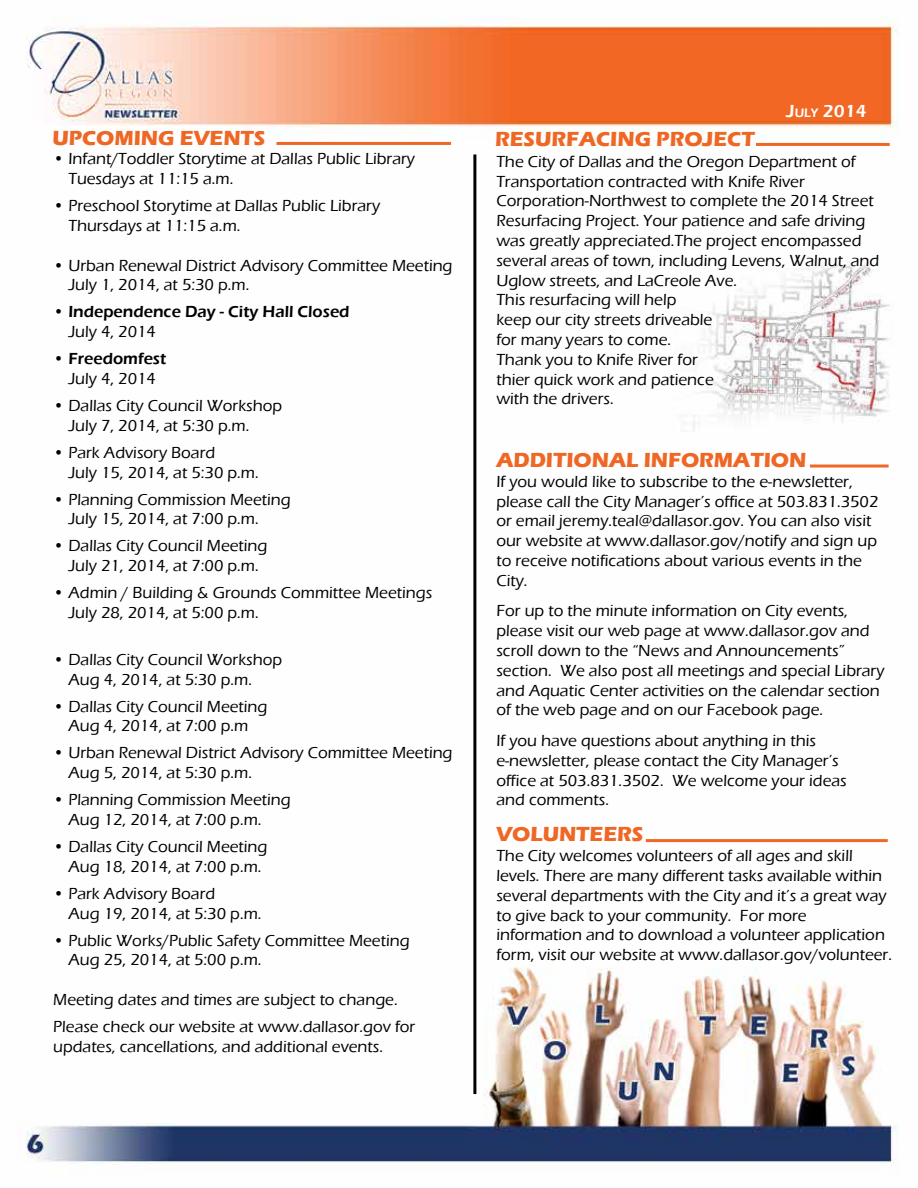
<style>
.page{position:relative;width:918px;height:1188px;background:#fff}
.page>*{position:absolute;margin:0;border:0;box-sizing:border-box;transform-origin:0 0}
.t1{font:700 21px "Eras ITC";color:#ef6724}
.t2{font:600 18px "Eras ITC";color:#fff}
.t3{font:500 16.5px/19.8px "Eras ITC";color:#000}
.t4{font:600 16.5px "Eras ITC";color:#000}
.s1{font-size:12.6px}
.s2{color:#fff}
.s3{font-weight:500}
</style>
<div class="page">
<img style="left:24px;top:17px;width:875px;height:1158px">
<hr style="left:276px;top:142px;width:175px;height:3px;background:#ef6724">
<hr style="left:756px;top:143px;width:134px;height:3px;background:#ef6724">
<hr style="left:473px;top:154px;width:3px;height:940px;background:#000">
<hr style="left:810px;top:465px;width:79px;height:3px;background:#ef6724">
<hr style="left:646px;top:839px;width:242px;height:3px;background:#ef6724">
<p class="t2" style="left:786px;top:101px;width:82px">J<span class="s1">uly</span> 2014</p>
<p class="t1" style="left:52px;top:126px;width:215px">UPCOMING EVENTS</p>
<p class="t1" style="left:495px;top:127px;width:261px">RESURFACING PROJECT</p>
<p class="t3" style="left:53px;top:149px;width:363px">• Infant/Toddler Storytime at Dallas Public Library</p>
<p class="t3" style="left:53px;top:169px;width:182px"><span class="s2">•</span> Tuesdays at 11:15 a.m.</p>
<p class="t3" style="left:53px;top:196px;width:328px">• Preschool Storytime at Dallas Public Library</p>
<p class="t3" style="left:53px;top:216px;width:189px"><span class="s2">•</span> Thursdays at 11:15 a.m.</p>
<p class="t3" style="left:53px;top:255px;width:401px">• Urban Renewal District Advisory Committee Meeting</p>
<p class="t3" style="left:53px;top:275px;width:198px"><span class="s2">•</span> July 1, 2014, at 5:30 p.m.</p>
<p class="t4" style="left:53px;top:303px;width:298px"><span class="s3">•</span> Independence Day - City Hall Closed</p>
<p class="t3" style="left:53px;top:322px;width:104px"><span class="s2">•</span> July 4, 2014</p>
<p class="t4" style="left:53px;top:349px;width:115px"><span class="s3">•</span> Freedomfest</p>
<p class="t3" style="left:53px;top:369px;width:104px"><span class="s2">•</span> July 4, 2014</p>
<p class="t3" style="left:53px;top:396px;width:231px">• Dallas City Council Workshop</p>
<p class="t3" style="left:53px;top:416px;width:198px"><span class="s2">•</span> July 7, 2014, at 5:30 p.m.</p>
<p class="t3" style="left:53px;top:443px;width:164px">• Park Advisory Board</p>
<p class="t3" style="left:53px;top:462px;width:207px"><span class="s2">•</span> July 15, 2014, at 5:30 p.m.</p>
<p class="t3" style="left:53px;top:489px;width:239px">• Planning Commission Meeting</p>
<p class="t3" style="left:53px;top:509px;width:207px"><span class="s2">•</span> July 15, 2014, at 7:00 p.m.</p>
<p class="t3" style="left:53px;top:536px;width:216px">• Dallas City Council Meeting</p>
<p class="t3" style="left:53px;top:556px;width:207px"><span class="s2">•</span> July 21, 2014, at 7:00 p.m.</p>
<p class="t3" style="left:53px;top:583px;width:381px">• Admin / Building &amp; Grounds Committee Meetings</p>
<p class="t3" style="left:53px;top:603px;width:207px"><span class="s2">•</span> July 28, 2014, at 5:00 p.m.</p>
<p class="t3" style="left:53px;top:650px;width:231px">• Dallas City Council Workshop</p>
<p class="t3" style="left:53px;top:669px;width:200px"><span class="s2">•</span> Aug 4, 2014, at 5:30 p.m.</p>
<p class="t3" style="left:53px;top:696px;width:216px">• Dallas City Council Meeting</p>
<p class="t3" style="left:53px;top:716px;width:197px"><span class="s2">•</span> Aug 4, 2014, at 7:00 p.m</p>
<p class="t3" style="left:53px;top:743px;width:401px">• Urban Renewal District Advisory Committee Meeting</p>
<p class="t3" style="left:53px;top:763px;width:200px"><span class="s2">•</span> Aug 5, 2014, at 5:30 p.m.</p>
<p class="t3" style="left:53px;top:790px;width:239px">• Planning Commission Meeting</p>
<p class="t3" style="left:53px;top:810px;width:210px"><span class="s2">•</span> Aug 12, 2014, at 7:00 p.m.</p>
<p class="t3" style="left:53px;top:837px;width:216px">• Dallas City Council Meeting</p>
<p class="t3" style="left:53px;top:857px;width:210px"><span class="s2">•</span> Aug 18, 2014, at 7:00 p.m.</p>
<p class="t3" style="left:53px;top:884px;width:164px">• Park Advisory Board</p>
<p class="t3" style="left:53px;top:903px;width:210px"><span class="s2">•</span> Aug 19, 2014, at 5:30 p.m.</p>
<p class="t3" style="left:53px;top:930px;width:358px">• Public Works/Public Safety Committee Meeting</p>
<p class="t3" style="left:53px;top:950px;width:210px"><span class="s2">•</span> Aug 25, 2014, at 5:00 p.m.</p>
<p class="t3" style="left:53px;top:986px;width:364px;line-height:27px">Meeting dates and times are subject to change.<br>Please check our website at www.dallasor.gov for</p>
<p class="t3" style="left:53px;top:1037px;width:331px">updates, cancellations, and additional events.</p>
<p class="t3" style="left:496px;top:152px;width:385px">The City of Dallas and the Oregon Department of Transportation contracted with Knife River Corporation-Northwest to complete the 2014 Street Resurfacing Project. Your patience and safe driving was greatly appreciated.The project encompassed several areas of town, including Levens, Walnut, and Uglow streets, and LaCreole Ave.<br>This resurfacing will help<br>keep our city streets driveable<br>for many years to come.<br>Thank you to Knife River for<br>thier quick work and patience<br>with the drivers.</p>
<p class="t1" style="left:496px;top:448px;width:311px">ADDITIONAL INFORMATION</p>
<p class="t3" style="left:496px;top:472px;width:384px">If you would like to subscribe to the e-newsletter, please call the City Manager’s office at 503.831.3502 or email jeremy.teal@dallasor.gov. You can also visit our website at www.dallasor.gov/notify and sign up to receive notifications about various events in the City.</p>
<p class="t3" style="left:496px;top:601px;width:390px">For up to the minute information on City events, please visit our web page at www.dallasor.gov and scroll down to the “News and Announcements” section. We also post all meetings and special Library and Aquatic Center activities on the calendar section of the web page and on our Facebook page.</p>
<p class="t3" style="left:496px;top:731px;width:352px">If you have questions about anything in this e-newsletter, please contact the City Manager’s office at 503.831.3502. We welcome your ideas and comments.</p>
<p class="t1" style="left:496px;top:822px;width:149px">VOLUNTEERS</p>
<p class="t3" style="left:496px;top:846px;width:397px">The City welcomes volunteers of all ages and skill levels. There are many different tasks available within several departments with the City and it’s a great way to give back to your community. For more information and to download a volunteer application form, visit our website at www.dallasor.gov/volunteer.</p>
</div>
